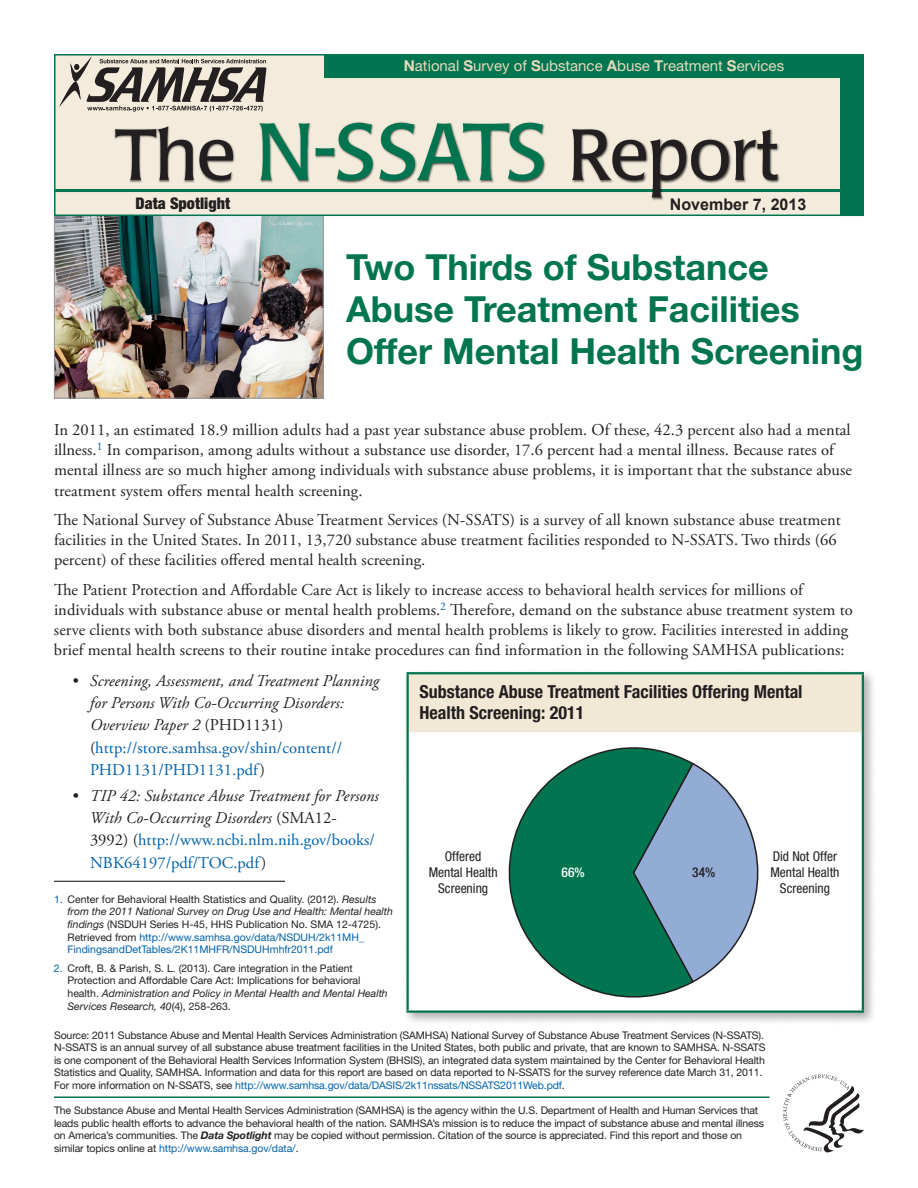
<style>
.page{position:relative;width:918px;height:1188px;background:#fff}
.page>*{position:absolute;margin:0;border:0;box-sizing:border-box;transform-origin:0 0}
.t1{font:71.25px "Poppl Laudatio";letter-spacing:-.01em;color:#231f20}
.t2{font:700 36px/42px "Helvetica Neue LT Std";color:#00754f}
.t3{font:700 condensed 18px/21px "Helvetica Neue LT Std";color:#231f20}
.t4{font:16.5px/20.2px "Adobe Garamond Pro";letter-spacing:.005em;color:#231f20}
.t5{font:italic 16.5px/22px "Adobe Garamond Pro";letter-spacing:.005em;color:#231f20}
.t6{font:700 16.05px "Arial";color:#231f20}
.t7{font:900 condensed 16.05px "Helvetica Neue LT Std";color:#231f20}
.t8{font:15px "Helvetica Neue LT Std";color:#e6dabe}
.t9{font:condensed 13.5px/16.2px "Helvetica Neue LT Std";color:#231f20;text-align:center}
.t10{font:500 condensed 13.5px "Helvetica Neue LT Std";color:#fff}
.t11{font:500 condensed 13.5px "Helvetica Neue LT Std";color:#231f20}
.t12{font:10.5px/12.6px "Helvetica Neue LT Std";letter-spacing:-.01em;color:#231f20}
.s1{font-weight:700}
.s2{font-size:79.5px;color:#00754f}
.s3{font-style:inherit}
.s4{font-style:normal}
.s5{font-style:normal;color:#0161aa}
.s6{color:#0060a9}
.s7{font-style:italic}
.s8{color:#0161aa}
.s9{font-weight:700;font-style:italic}
</style>
<div class="page">
<img style="left:56px;top:216px;width:266px;height:181px">
<div style="left:54px;top:211px;width:270px;height:188px;border:1px solid #939598"></div>
<hr style="left:54px;top:881px;width:231px;height:1px;background:#231f20">
<div style="left:403px;top:669px;width:474px;height:357px;background:#231f20;opacity:.35"></div>
<div style="left:408px;top:673px;width:455px;height:58px;background:#f1e8d5"></div>
<svg style="left:409px;top:732px;width:453px;height:278px"></svg>
<hr style="left:409px;top:730px;width:453px;height:2px;background:#f1e8d5">
<hr style="left:406px;top:672px;width:458px;height:2px;background:#00754f">
<hr style="left:406px;top:674px;width:3px;height:57px;background:#00754f">
<hr style="left:862px;top:674px;width:2px;height:57px;background:#00754f">
<hr style="left:406px;top:731px;width:3px;height:246px;background:#00754f">
<hr style="left:862px;top:731px;width:2px;height:246px;background:#00754f">
<hr style="left:406px;top:977px;width:3px;height:33px;background:#00754f">
<hr style="left:862px;top:977px;width:2px;height:33px;background:#00754f">
<hr style="left:406px;top:1010px;width:458px;height:3px;background:#00754f">
<svg style="left:54px;top:54px;width:270px;height:162px;background:#dce1cf"></svg>
<hr style="left:55px;top:189px;width:808px;height:3px;background:#00754f">
<svg style="left:324px;top:54px;width:540px;height:162px;background:#94bda5"></svg>
<svg style="left:59px;top:56px;width:207px;height:56px;background:#a49e94"></svg>
<img style="left:113px;top:110px;width:670px;height:94px">
<svg style="left:695px;top:762px;width:80px;height:222px"></svg>
<svg style="left:490px;top:747px;width:205px;height:251px"></svg>
<hr style="left:54px;top:1096px;width:716px;height:2px;background:#00754f">
<svg style="left:783px;top:1074px;width:81px;height:78px"></svg>
<h3 class="t8" style="left:404px;top:57px;width:382px"><span class="s1">N</span>ational <span class="s1">S</span>urvey of <span class="s1">S</span>ubstance <span class="s1">A</span>buse <span class="s1">T</span>reatment <span class="s1">S</span>ervices</h3>
<h1 class="t1" style="left:115px;top:115px;width:665px">The <span class="s2">N-SSATS</span> Report</h1>
<h3 class="t7" style="left:136px;top:194px;width:96px">Data Spotlight</h3>
<h3 class="t6" style="left:670px;top:194px;width:138px">November <span class="s3">7</span>, 2013</h3>
<h1 class="t2" style="left:346px;top:246px;width:519px">Two Thirds of Substance<br>Abuse Treatment Facilities<br>Offer Mental Health Screening</h1>
<p class="t4" style="left:54px;top:420px;width:799px">In 2011, an estimated 18.9 million adults had a past year substance abuse problem. Of these, 42.3 percent also had a mental illness.<sup>1</sup> In comparison, among adults without a substance use disorder, 17.6 percent had a mental illness. Because rates of mental illness are so much higher among individuals with substance abuse problems, it is important that the substance abuse treatment system offers mental health screening.</p>
<p class="t4" style="left:54px;top:510px;width:788px">The National Survey of Substance Abuse Treatment Services (N-SSATS) is a survey of all known substance abuse treatment facilities in the United States. In 2011, 13,720 substance abuse treatment facilities responded to N-SSATS. Two thirds (66 percent) of these facilities offered mental health screening.</p>
<p class="t4" style="left:54px;top:580px;width:800px">The Patient Protection and Affordable Care Act is likely to increase access to behavioral health services for millions of individuals with substance abuse or mental health problems.<sup>2</sup> Therefore, demand on the substance abuse treatment system to serve clients with both substance abuse disorders and mental health problems is likely to grow. Facilities interested in adding brief mental health screens to their routine intake procedures can find information in the following SAMHSA publications:</p>
<p class="t5" style="left:90px;top:671px;width:291px;text-indent:-18px">• Screening, Assessment, and Treatment Planning for Persons With Co-Occurring Disorders:<br>Overview Paper 2 <span class="s4">(PHD1131) (</span><span class="s5">http://store.samhsa.gov/shin/content// PHD1131/PHD1131.pdf</span><span class="s4">)</span></p>
<p class="t5" style="left:90px;top:785px;width:290px;text-indent:-18px">• TIP 42: Substance Abuse Treatment for Persons With Co-Occurring Disorders <span class="s4">(SMA12- 3992) (</span><span class="s5">http://www.ncbi.nlm.nih.gov/books/ NBK64197/pdf/TOC.pdf</span><span class="s4">)</span></p>
<p class="t3" style="left:420px;top:681px;width:385px">Substance Abuse Treatment Facilities Offering Mental<br>Health Screening: 2011</p>
<p class="t9" style="left:429px;top:848px;width:70px">Offered<br>Mental Health<br>Screening</p>
<p class="t9" style="left:770px;top:848px;width:70px">Did Not Offer<br>Mental Health<br>Screening</p>
<p class="t10" style="left:562px;top:864px;width:25px">66%</p>
<p class="t11" style="left:692px;top:864px;width:25px">34%</p>
<p class="t12" style="left:67px;top:893px;width:327px;text-indent:-13px"><span class="s6">1.</span> Center for Behavioral Health Statistics and Quality. (2012). <span class="s7">Results from the 2011 National Survey on Drug Use and Health: Mental health findings</span> (NSDUH Series H-45, HHS Publication No. SMA 12-4725).<br>Retrieved from <span class="s8">http://www.samhsa.gov/data/NSDUH/2k11MH_ FindingsandDetTables/2K11MHFR/NSDUHmhfr2011.pdf</span></p>
<p class="t12" style="left:67px;top:962px;width:322px;text-indent:-13px"><span class="s6">2.</span> Croft, B. &amp; Parish, S. L. (2013). Care integration in the Patient Protection and Affordable Care Act: Implications for behavioral health. <span class="s7">Administration and Policy in Mental Health and Mental Health Services Research, 40</span>(4), 258-263.</p>
<p class="t12" style="left:54px;top:1028px;width:713px">Source: 2011 Substance Abuse and Mental Health Services Administration (SAMHSA) National Survey of Substance Abuse Treatment Services (N-SSATS).<br>N-SSATS is an annual survey of all substance abuse treatment facilities in the United States, both public and private, that are known to SAMHSA. N-SSATS is one component of the Behavioral Health Services Information System (BHSIS), an integrated data system maintained by the Center for Behavioral Health Statistics and Quality, SAMHSA. Information and data for this report are based on data reported to N-SSATS for the survey reference date March 31, 2011.<br>For more information on N-SSATS, see <span class="s8">http://www.samhsa.gov/data/DASIS/2k11nssats/NSSATS2011Web.pdf</span>.</p>
<p class="t12" style="left:54px;top:1104px;width:712px">The Substance Abuse and Mental Health Services Administration (SAMHSA) is the agency within the U.S. Department of Health and Human Services that leads public health efforts to advance the behavioral health of the nation. SAMHSA’s mission is to reduce the impact of substance abuse and mental illness on America’s communities. The <span class="s9">Data Spotlight</span> may be copied without permission. Citation of the source is appreciated. Find this report and those on similar topics online at <span class="s8">http://www.samhsa.gov/data/</span>.</p>
</div>
